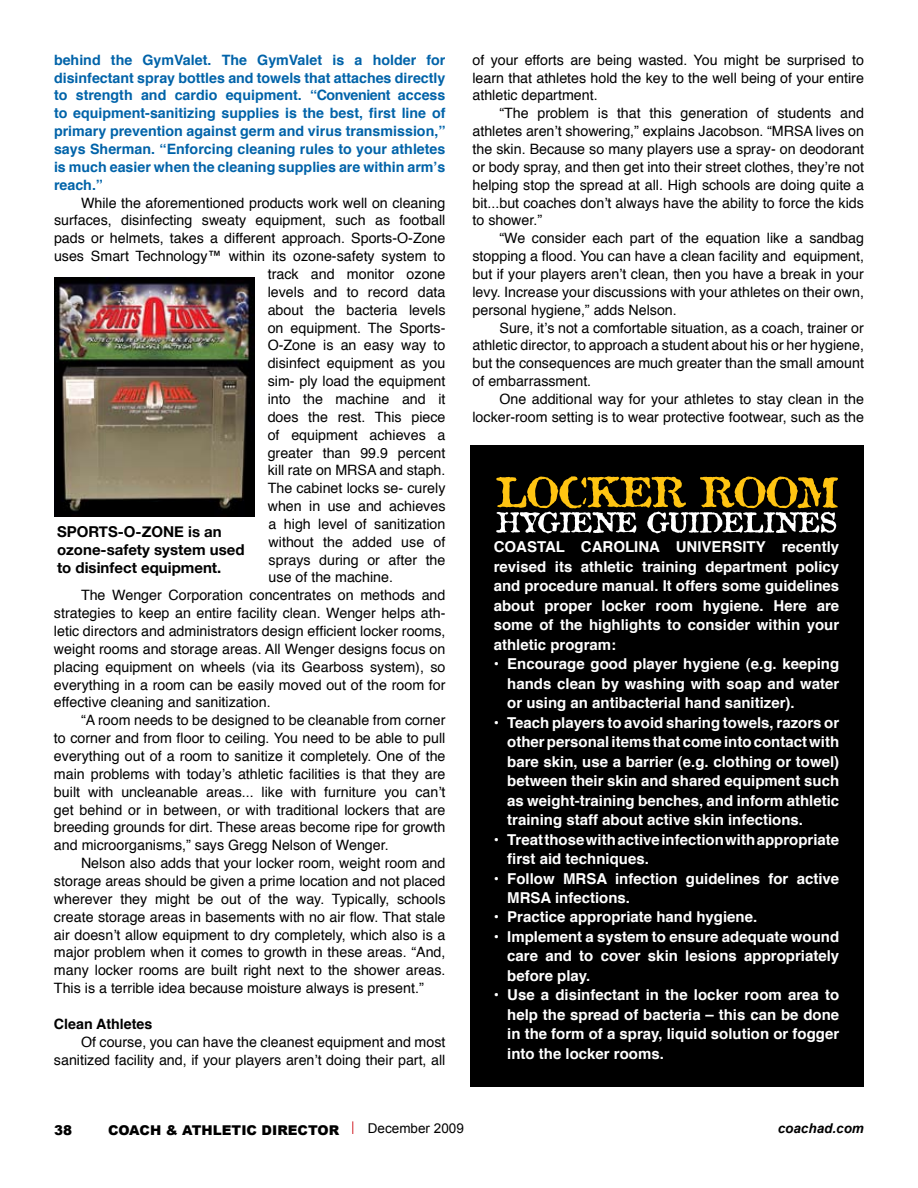
<style>
.page{position:relative;width:918px;height:1188px;background:#fff}
.page>*{position:absolute;margin:0;border:0;box-sizing:border-box;transform-origin:0 0}
.t1{font:700 15px/19.5px "Helvetica";color:#fff;text-align:justify}
.t2{font:700 15px/18px "Helvetica Neue";color:#000}
.t3{font:14.25px/17.9px "Helvetica";color:#000;text-align:justify}
.t4{font:700 14.25px/17.9px "Helvetica";color:#0063a9;text-align:justify}
.t5{font:700 14.25px "Helvetica";color:#000}
.t6{font:900 13.5px "Arial";color:#000}
.t7{font:13.5px "Arial";color:#000}
.t8{font:italic 700 13.5px "Arial";color:#000}
</style>
<div class="page">
<div style="left:470px;top:446px;width:394px;height:641px;background:#000"></div>
<svg style="left:352px;top:1121px;width:1px;height:13px"></svg>
<img style="left:54px;top:278px;width:200px;height:239px">
<svg style="left:496px;top:476px;width:342px;height:57px"></svg>
<p class="t4" style="left:54px;top:51px;width:393px">behind the GymValet. The GymValet is a holder for disinfectant spray bottles and towels that attaches directly to strength and cardio equipment. “Convenient access to equipment-sanitizing supplies is the best, first line of primary prevention against germ and virus transmission,” says Sherman. “Enforcing cleaning rules to your athletes is much easier when the cleaning supplies are within arm’s reach.”</p>
<p class="t3" style="left:81px;top:194px;width:366px">While the aforementioned products work well on cleaning</p>
<p class="t3" style="left:54px;top:212px;width:393px">surfaces, disinfecting sweaty equipment, such as football</p>
<p class="t3" style="left:54px;top:230px;width:393px">pads or helmets, takes a different approach. Sports-O-Zone</p>
<p class="t3" style="left:54px;top:248px;width:393px">uses Smart Technology™ within its ozone-safety system to</p>
<p class="t3" style="left:268px;top:265px;width:179px">track and monitor ozone</p>
<p class="t3" style="left:268px;top:283px;width:179px">levels and to record data</p>
<p class="t3" style="left:268px;top:301px;width:179px">about the bacteria levels</p>
<p class="t3" style="left:268px;top:319px;width:179px">on equipment. The Sports-</p>
<p class="t3" style="left:268px;top:337px;width:179px">O-Zone is an easy way to</p>
<p class="t3" style="left:268px;top:355px;width:179px">disinfect equipment as you</p>
<p class="t3" style="left:268px;top:373px;width:179px">sim- ply load the equipment</p>
<p class="t3" style="left:268px;top:390px;width:179px">into the machine and it</p>
<p class="t3" style="left:268px;top:408px;width:179px">does the rest. This piece</p>
<p class="t3" style="left:268px;top:426px;width:179px">of equipment achieves a</p>
<p class="t3" style="left:268px;top:444px;width:179px">greater than 99.9 percent</p>
<p class="t3" style="left:268px;top:462px;width:179px">kill rate on MRSA and staph.</p>
<p class="t3" style="left:268px;top:480px;width:179px">The cabinet locks se- curely</p>
<p class="t3" style="left:268px;top:498px;width:179px">when in use and achieves</p>
<p class="t3" style="left:269px;top:515px;width:178px">a high level of sanitization</p>
<p class="t3" style="left:269px;top:533px;width:178px">without the added use of</p>
<p class="t3" style="left:269px;top:551px;width:178px">sprays during or after the</p>
<p class="t3" style="left:269px;top:569px;width:126px">use of the machine.</p>
<p class="t3" style="left:81px;top:587px;width:366px">The Wenger Corporation concentrates on methods and</p>
<p class="t3" style="left:54px;top:605px;width:393px">strategies to keep an entire facility clean. Wenger helps ath-</p>
<p class="t3" style="left:54px;top:623px;width:393px">letic directors and administrators design efficient locker rooms,</p>
<p class="t3" style="left:54px;top:640px;width:393px">weight rooms and storage areas. All Wenger designs focus on</p>
<p class="t3" style="left:54px;top:658px;width:393px">placing equipment on wheels (via its Gearboss system), so</p>
<p class="t3" style="left:54px;top:676px;width:393px">everything in a room can be easily moved out of the room for</p>
<p class="t3" style="left:54px;top:694px;width:218px">effective cleaning and sanitization.</p>
<p class="t3" style="left:81px;top:712px;width:366px">“A room needs to be designed to be cleanable from corner</p>
<p class="t3" style="left:54px;top:730px;width:393px">to corner and from floor to ceiling. You need to be able to pull</p>
<p class="t3" style="left:54px;top:748px;width:393px">everything out of a room to sanitize it completely. One of the</p>
<p class="t3" style="left:54px;top:765px;width:393px">main problems with today’s athletic facilities is that they are</p>
<p class="t3" style="left:54px;top:783px;width:393px">built with uncleanable areas... like with furniture you can’t</p>
<p class="t3" style="left:54px;top:801px;width:393px">get behind or in between, or with traditional lockers that are</p>
<p class="t3" style="left:54px;top:819px;width:393px">breeding grounds for dirt. These areas become ripe for growth</p>
<p class="t3" style="left:54px;top:837px;width:336px">and microorganisms,” says Gregg Nelson of Wenger.</p>
<p class="t3" style="left:81px;top:855px;width:366px">Nelson also adds that your locker room, weight room and</p>
<p class="t3" style="left:54px;top:873px;width:393px">storage areas should be given a prime location and not placed</p>
<p class="t3" style="left:54px;top:890px;width:393px">wherever they might be out of the way. Typically, schools</p>
<p class="t3" style="left:54px;top:908px;width:393px">create storage areas in basements with no air flow. That stale</p>
<p class="t3" style="left:54px;top:926px;width:393px">air doesn’t allow equipment to dry completely, which also is a</p>
<p class="t3" style="left:54px;top:944px;width:393px">major problem when it comes to growth in these areas. “And,</p>
<p class="t3" style="left:54px;top:962px;width:393px">many locker rooms are built right next to the shower areas.</p>
<p class="t3" style="left:54px;top:980px;width:371px">This is a terrible idea because moisture always is present.”</p>
<p class="t5" style="left:54px;top:1012px;width:100px">Clean Athletes</p>
<p class="t3" style="left:54px;top:1033px;width:393px;text-align:right">Of course, you can have the cleanest equipment and most sanitized facility and, if your players aren’t doing their part, all</p>
<p class="t2" style="left:57px;top:523px;width:189px">SPORTS-O-ZONE is an ozone-safety system used to disinfect equipment.</p>
<p class="t3" style="left:472px;top:51px;width:393px">of your efforts are being wasted. You might be surprised to learn that athletes hold the key to the well being of your entire athletic department.</p>
<p class="t3" style="left:472px;top:105px;width:393px;text-indent:27px">“The problem is that this generation of students and athletes aren’t showering,” explains Jacobson. “MRSA lives on the skin. Because so many players use a spray- on deodorant or body spray, and then get into their street clothes, they’re not helping stop the spread at all. High schools are doing quite a bit...but coaches don’t always have the ability to force the kids to shower.”</p>
<p class="t3" style="left:472px;top:230px;width:393px;text-indent:27px">“We consider each part of the equation like a sandbag stopping a flood. You can have a clean facility and equipment, but if your players aren’t clean, then you have a break in your levy. Increase your discussions with your athletes on their own, personal hygiene,” adds Nelson.</p>
<p class="t3" style="left:472px;top:319px;width:393px;text-indent:27px">Sure, it’s not a comfortable situation, as a coach, trainer or athletic director, to approach a student about his or her hygiene, but the consequences are much greater than the small amount of embarrassment.</p>
<p class="t3" style="left:472px;top:390px;width:393px;text-align:right">One additional way for your athletes to stay clean in the locker-room setting is to wear protective footwear, such as the</p>
<p class="t1" style="left:494px;top:537px;width:347px">COASTAL CAROLINA UNIVERSITY recently revised its athletic training department policy and procedure manual. It offers some guidelines about proper locker room hygiene. Here are some of the highlights to consider within your athletic program:</p>
<p class="t1" style="left:507px;top:654px;width:334px;text-indent:-14px">• Encourage good player hygiene (e.g. keeping hands clean by washing with soap and water or using an antibacterial hand sanitizer).</p>
<p class="t1" style="left:507px;top:713px;width:334px;text-indent:-14px">• Teach players to avoid sharing towels, razors or other personal items that come into contact with bare skin, use a barrier (e.g. clothing or towel) between their skin and shared equipment such as weight-training benches, and inform athletic training staff about active skin infections.</p>
<p class="t1" style="left:507px;top:830px;width:333px;text-indent:-14px">• Treat those with active infection with appropriate first aid techniques.</p>
<p class="t1" style="left:507px;top:869px;width:334px;text-indent:-14px">• Follow MRSA infection guidelines for active<br>MRSA infections.</p>
<p class="t1" style="left:494px;top:908px;width:265px">• Practice appropriate hand hygiene.</p>
<p class="t1" style="left:507px;top:927px;width:334px;text-indent:-14px">• Implement a system to ensure adequate wound care and to cover skin lesions appropriately before play.</p>
<p class="t1" style="left:507px;top:986px;width:334px;text-indent:-14px">• Use a disinfectant in the locker room area to help the spread of bacteria – this can be done in the form of a spray, liquid solution or fogger into the locker rooms.</p>
<p class="t6" style="left:54px;top:1122px;width:20px">38</p>
<p class="t6" style="left:108px;top:1122px;width:233px">COACH &amp; ATHLETIC DIRECTOR</p>
<p class="t7" style="left:368px;top:1121px;width:98px">December 2009</p>
<p class="t8" style="left:778px;top:1121px;width:88px">coachad.com</p>
</div>
